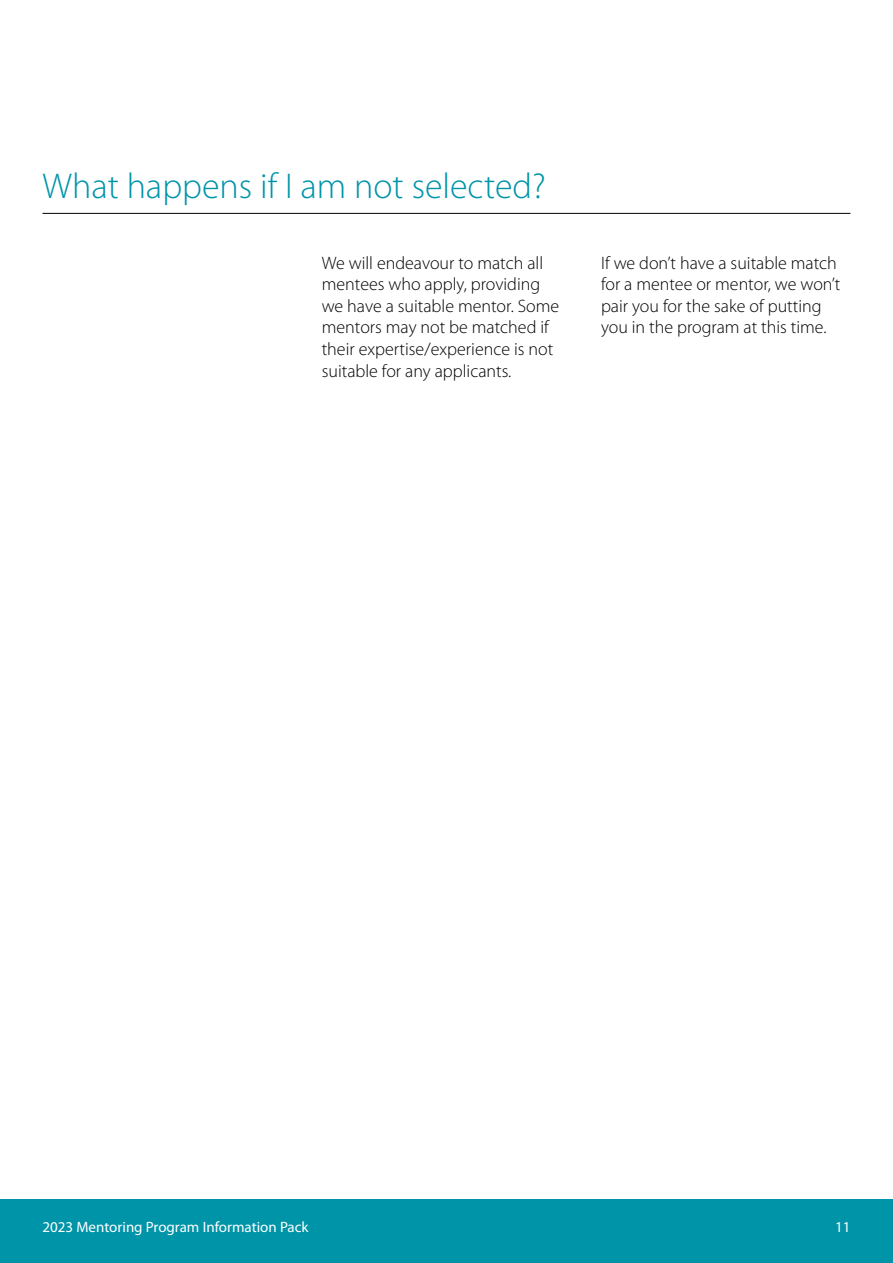
<style>
.page{position:relative;width:893px;height:1263px;background:#fff}
.page>*{position:absolute;margin:0;border:0;box-sizing:border-box;transform-origin:0 0}
.Heading2{font:300 36px "Myriad Pro";color:#0094a9}
.Text{font:300 18px/21.6px "Myriad Pro";color:#000}
.t1{font:15px "Myriad Pro";color:#fff}
</style>
<div class="page">
<hr style="left:43px;top:213px;width:807px;height:1px;background:#000">
<div style="left:0;top:1199px;width:893px;height:64px;background:#0094a9"></div>
<h2 class="Heading2" style="left:43px;top:164px;width:505px">What happens if I am not selected?</h2>
<p class="Text" style="left:322px;top:252px;width:239px">We will endeavour to match all mentees who apply, providing we have a suitable mentor. Some mentors may not be matched if their expertise/experience is not suitable for any applicants.</p>
<p class="Text" style="left:601px;top:252px;width:241px">If we don’t have a suitable match for a mentee or mentor, we won’t pair you for the sake of putting you in the program at this time.</p>
<p class="t1" style="left:43px;top:1217px;width:268px">2023 Mentoring Program Information Pack</p>
<p class="t1" style="left:835px;top:1217px;width:17px">11</p>
</div>
